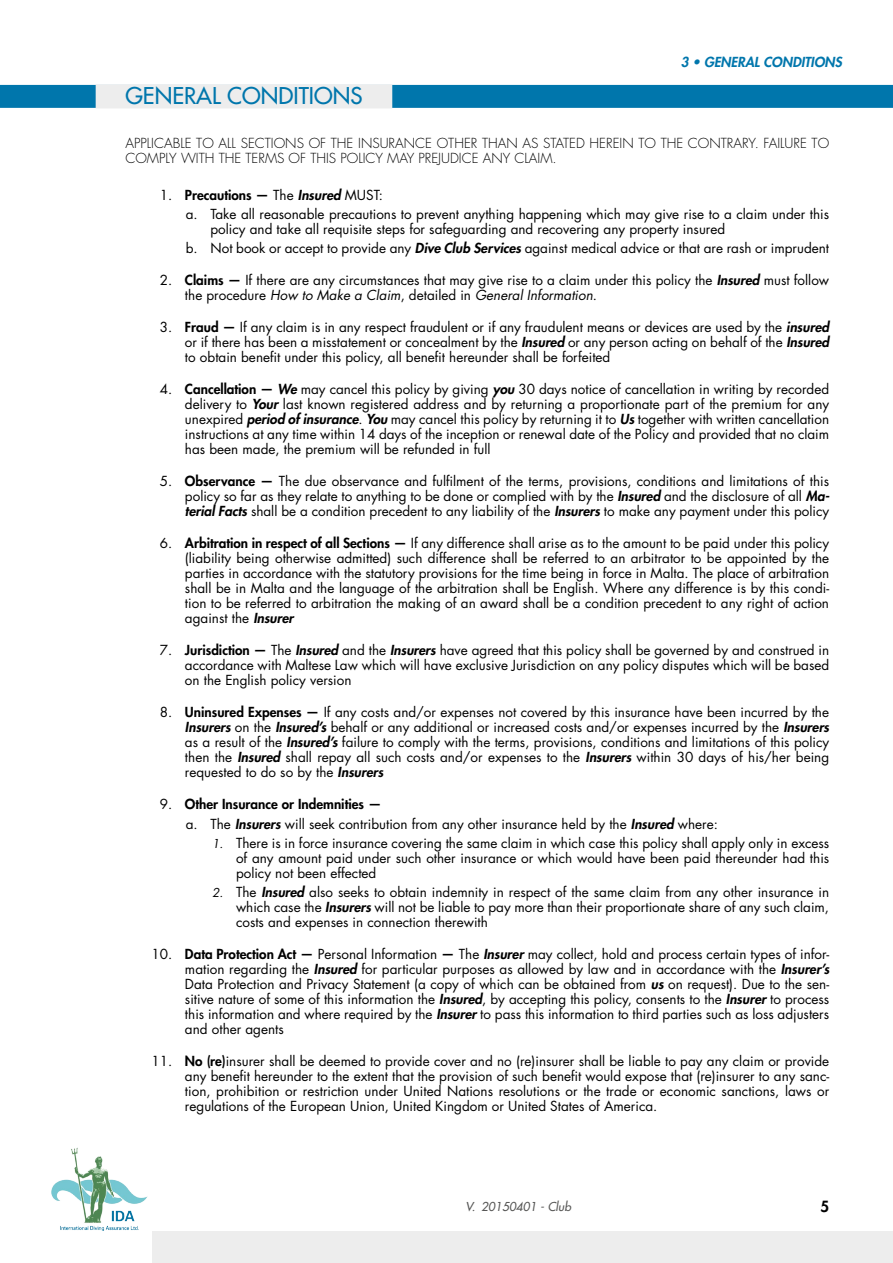
<style>
.page{position:relative;width:893px;height:1263px;background:#fff}
.page>*{position:absolute;margin:0;border:0;box-sizing:border-box;transform-origin:0 0}
.t1{font:500 22.5px "Futura Std";color:#0076ac}
.t2{font:800 15px "Futura Std";color:#000}
.t3{font:13.5px/15px "Futura Std";color:#000;text-align:justify}
.t4{font:300 13.5px/15px "Futura Std";color:#000}
.t5{font:italic 800 13.5px "Futura Std";color:#0076ac}
.t6{font:italic 500 12px "Futura Std";color:#575756}
.s1{font-weight:800}
.s2{font-weight:800;font-style:italic}
.s3{font-style:italic}
.s4{font-style:italic;font-size:12px}
</style>
<div class="page">
<div style="left:152px;top:1231px;width:741px;height:32px;background:#ededed"></div>
<img style="left:51px;top:1148px;width:97px;height:82px">
<div style="left:0;top:85px;width:893px;height:23px;background:#0076ac"></div>
<div style="left:96px;top:84px;width:296px;height:24px;background:#ededed"></div>
<p class="t5" style="left:681px;top:54px;width:163px">3 • GENERAL CONDITIONS</p>
<h1 class="t1" style="left:125px;top:81px;width:239px">GENERAL CONDITIONS</h1>
<p class="t4" style="left:125px;top:136px;width:705px">APPLICABLE TO ALL SECTIONS OF THE INSURANCE OTHER THAN AS STATED HEREIN TO THE CONTRARY. FAILURE TO<br>COMPLY WITH THE TERMS OF THIS POLICY MAY PREJUDICE ANY CLAIM.</p>
<p class="t3" style="left:186px;top:185px;width:645px;line-height:19.2px;text-indent:-26px">1. <span class="s1">Precautions —</span> The <span class="s2">Insured</span> MUST:<br>a. Take all reasonable precautions to prevent anything happening which may give rise to a claim under this</p>
<p class="t3" style="left:186px;top:219px;width:645px;line-height:19.2px;text-indent:25px">policy and take all requisite steps for safeguarding and recovering any property insured<br>b. Not book or accept to provide any <span class="s2">Dive Club Services</span> against medical advice or that are rash or imprudent</p>
<p class="t3" style="left:185px;top:273px;width:646px;text-indent:-25px">2. <span class="s1">Claims —</span> If there are any circumstances that may give rise to a claim under this policy the <span class="s2">Insured</span> must follow the procedure <span class="s3">How to Make a Claim</span>, detailed in <span class="s3">General Information</span>.</p>
<p class="t3" style="left:185px;top:320px;width:646px;text-indent:-25px">3. <span class="s1">Fraud —</span> If any claim is in any respect fraudulent or if any fraudulent means or devices are used by the <span class="s2">insured </span>or if there has been a misstatement or concealment by the <span class="s2">Insured</span> or any person acting on behalf of the <span class="s2">Insured </span>to obtain benefit under this policy, all benefit hereunder shall be forfeited</p>
<p class="t3" style="left:185px;top:382px;width:646px;text-indent:-25px">4. <span class="s1">Cancellation —</span> <span class="s2">We</span> may cancel this policy by giving <span class="s2">you</span> 30 days notice of cancellation in writing by recorded delivery to <span class="s2">Your</span> last known registered address and by returning a proportionate part of the premium for any unexpired <span class="s2">period of insurance</span>. <span class="s2">You</span> may cancel this policy by returning it to <span class="s2">Us</span> together with written cancellation instructions at any time within 14 days of the inception or renewal date of the Policy and provided that no claim has been made, the premium will be refunded in full</p>
<p class="t3" style="left:185px;top:474px;width:646px;text-indent:-25px">5. <span class="s1">Observance —</span> The due observance and fulfilment of the terms, provisions, conditions and limitations of this policy so far as they relate to anything to be done or complied with by the <span class="s2">Insured</span> and the disclosure of all <span class="s2">Ma&shy;terial Facts</span> shall be a condition precedent to any liability of the <span class="s2">Insurers</span> to make any payment under this policy</p>
<p class="t3" style="left:185px;top:536px;width:646px;text-indent:-25px">6. <span class="s1">Arbitration in respect of all Sections —</span> If any difference shall arise as to the amount to be paid under this policy (liability being otherwise admitted) such difference shall be referred to an arbitrator to be appointed by the parties in accordance with the statutory provisions for the time being in force in Malta. The place of arbitration shall be in Malta and the language of the arbitration shall be English. Where any difference is by this condi&shy;tion to be referred to arbitration the making of an award shall be a condition precedent to any right of action against the <span class="s2">Insurer</span></p>
<p class="t3" style="left:185px;top:643px;width:646px;text-indent:-25px">7. <span class="s1">Jurisdiction —</span> The <span class="s2">Insured</span> and the <span class="s2">Insurers</span> have agreed that this policy shall be governed by and construed in accordance with Maltese Law which will have exclusive Jurisdiction on any policy disputes which will be based on the English policy version</p>
<p class="t3" style="left:185px;top:705px;width:646px;text-indent:-25px">8. <span class="s1">Uninsured Expenses —</span> If any costs and/or expenses not covered by this insurance have been incurred by the <span class="s2">Insurers</span> on the <span class="s2">Insured’s</span> behalf or any additional or increased costs and/or expenses incurred by the <span class="s2">Insurers </span>as a result of the <span class="s2">Insured’s</span> failure to comply with the terms, provisions, conditions and limitations of this policy then the <span class="s2">Insured</span> shall repay all such costs and/or expenses to the <span class="s2">Insurers</span> within 30 days of his/her being requested to do so by the <span class="s2">Insurers</span></p>
<p class="t3" style="left:186px;top:795px;width:534px;line-height:19.2px;text-indent:-26px">9. <span class="s1">Other Insurance or Indemnities —<br></span>a. The <span class="s2">Insurers</span> will seek contribution from any other insurance held by the <span class="s2">Insured</span> where:</p>
<p class="t3" style="left:236px;top:835px;width:595px;text-indent:-24px"><span class="s4">1.</span> There is in force insurance covering the same claim in which case this policy shall apply only in excess of any amount paid under such other insurance or which would have been paid thereunder had this policy not been effected</p>
<p class="t3" style="left:236px;top:885px;width:595px;text-indent:-24px"><span class="s4">2.</span> The <span class="s2">Insured</span> also seeks to obtain indemnity in respect of the same claim from any other insurance in which case the <span class="s2">Insurers</span> will not be liable to pay more than their proportionate share of any such claim, costs and expenses in connection therewith</p>
<p class="t3" style="left:185px;top:947px;width:646px;text-indent:-34px">10. <span class="s1">Data Protection Act —</span> Personal Information <span class="s1">—</span> The <span class="s2">Insurer</span> may collect, hold and process certain types of infor&shy;mation regarding the <span class="s2">Insured</span> for particular purposes as allowed by law and in accordance with the <span class="s2">Insurer’s </span>Data Protection and Privacy Statement (a copy of which can be obtained from <span class="s2">us</span> on request). Due to the sen&shy;sitive nature of some of this information the <span class="s2">Insured</span>, by accepting this policy, consents to the <span class="s2">Insurer</span> to process this information and where required by the <span class="s2">Insurer</span> to pass this information to third parties such as loss adjusters and other agents</p>
<p class="t3" style="left:185px;top:1054px;width:646px;text-indent:-34px">11. <span class="s1">No (re)</span>insurer shall be deemed to provide cover and no (re)insurer shall be liable to pay any claim or provide any benefit hereunder to the extent that the provision of such benefit would expose that (re)insurer to any sanc&shy;tion, prohibition or restriction under United Nations resolutions or the trade or economic sanctions, laws or regulations of the European Union, United Kingdom or United States of America.</p>
<p class="t6" style="left:466px;top:1199px;width:107px">V. 20150401 - Club</p>
<p class="t2" style="left:820px;top:1196px;width:10px">5</p>
</div>
